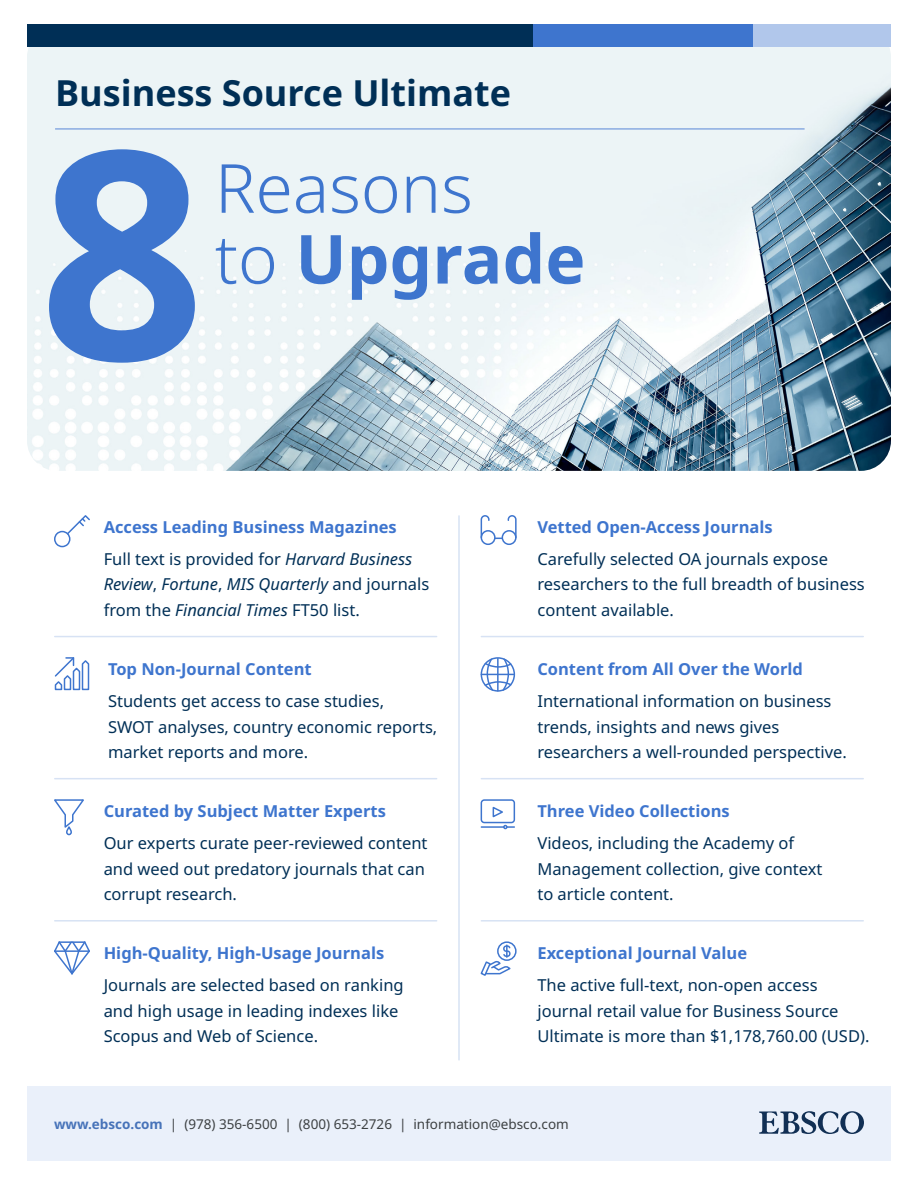
<style>
.page{position:relative;width:918px;height:1188px;background:#fff}
.page>*{position:absolute;margin:0;border:0;box-sizing:border-box;transform-origin:0 0}
.H1{font:700 291.15px "Noto Sans";color:#3e75ce}
.t1{font:300 67.65px/70.8px "Noto Sans";color:#3e75ce}
.t2{font:700 36px "Noto Sans";color:#002f56}
.t3{font:16.5px/25.5px "Noto Sans";color:#002f56}
.t4{font:700 16.5px "Noto Sans";color:#3e75ce}
.t5{font:italic 16.5px/25.5px "Noto Sans";color:#002f56}
.t6{font:13.5px "Noto Sans";color:#3c4042}
.s1{font-weight:700}
.s2{font-style:normal}
.s3{font-weight:700;color:#4773b9}
</style>
<div class="page">
<img style="left:27px;top:46px;width:864px;height:425px">
<hr style="left:55px;top:128px;width:750px;height:2px;background:#8aabe1">
<svg style="left:54px;top:515px;width:36px;height:33px"></svg>
<div style="left:27px;top:24px;width:507px;height:22px;background:#002f56"></div>
<div style="left:534px;top:24px;width:219px;height:22px;background:#3e75ce"></div>
<div style="left:753px;top:24px;width:138px;height:22px;background:#b1c7eb"></div>
<svg style="left:54px;top:657px;width:36px;height:34px"></svg>
<svg style="left:54px;top:799px;width:30px;height:29px"></svg>
<div style="left:66px;top:826px;width:6px;height:9px;border:2px solid #3e75ce;border-radius:2px"></div>
<hr style="left:55px;top:636px;width:382px;height:1px;background:#d7e2f4">
<hr style="left:481px;top:636px;width:382px;height:1px;background:#d7e2f4">
<hr style="left:55px;top:778px;width:382px;height:1px;background:#d7e2f4">
<hr style="left:481px;top:778px;width:382px;height:1px;background:#d7e2f4">
<hr style="left:55px;top:920px;width:382px;height:2px;background:#d7e2f4">
<hr style="left:481px;top:920px;width:382px;height:2px;background:#d7e2f4">
<hr style="left:458px;top:516px;width:2px;height:544px;background:#d7e2f4">
<svg style="left:54px;top:941px;width:36px;height:34px"></svg>
<div style="left:481px;top:530px;width:15px;height:15px;border:2px solid #3e75ce;border-radius:50%"></div>
<div style="left:502px;top:530px;width:15px;height:15px;border:2px solid #3e75ce;border-radius:50%"></div>
<svg style="left:480px;top:515px;width:37px;height:24px"></svg>
<div style="left:481px;top:657px;width:34px;height:35px;border:2px solid #3e75ce;border-radius:50%"></div>
<svg style="left:483px;top:657px;width:30px;height:35px"></svg>
<hr style="left:497px;top:659px;width:2px;height:32px;background:#3e75ce">
<hr style="left:481px;top:674px;width:33px;height:1px;background:#3e75ce">
<div style="left:481px;top:799px;width:34px;height:24px;border:2px solid #3e75ce;border-radius:3px"></div>
<svg style="left:492px;top:806px;width:11px;height:12px"></svg>
<hr style="left:481px;top:826px;width:23px;height:2px;background:#3e75ce">
<svg style="left:503px;top:825px;width:11px;height:4px"></svg>
<div style="left:497px;top:941px;width:20px;height:20px;border:2px solid #3e75ce;border-radius:50%"></div>
<svg style="left:480px;top:944px;width:33px;height:32px"></svg>
<div style="left:27px;top:1086px;width:864px;height:75px;background:#eaf0fa"></div>
<svg style="left:759px;top:1111px;width:105px;height:23px"></svg>
<h2 class="t2" style="left:55px;top:67px;width:458px">Business Source Ultimate</h2>
<p class="H1" style="left:39px;top:49px;width:168px">8</p>
<p class="t1" style="left:215px;top:154px;width:372px">Reasons<br>to <span class="s1">Upgrade</span></p>
<h4 class="t4" style="left:104px;top:515px;width:295px">Access Leading Business Magazines</h4>
<p class="t5" style="left:104px;top:546px;width:327px"><span class="s2">Full text is provided for</span> Harvard Business<br>Review<span class="s2">,</span> Fortune<span class="s2">,</span> MIS Quarterly <span class="s2">and journals from the</span> Financial Times <span class="s2">FT50 list.</span></p>
<h4 class="t4" style="left:108px;top:657px;width:205px">Top Non-Journal Content</h4>
<p class="t3" style="left:108px;top:689px;width:331px">Students get access to case studies,<br>SWOT analyses, country economic reports, market reports and more.</p>
<h4 class="t4" style="left:104px;top:799px;width:284px">Curated by Subject Matter Experts</h4>
<p class="t3" style="left:104px;top:831px;width:325px">Our experts curate peer-reviewed content and weed out predatory journals that can corrupt research.</p>
<h4 class="t4" style="left:104px;top:941px;width:282px">High-Quality, High-Usage Journals</h4>
<p class="t3" style="left:104px;top:973px;width:301px">Journals are selected based on ranking and high usage in leading indexes like<br>Scopus and Web of Science.</p>
<h4 class="t4" style="left:537px;top:515px;width:237px">Vetted Open-Access Journals</h4>
<p class="t3" style="left:537px;top:547px;width:329px">Carefully selected OA journals expose researchers to the full breadth of business content available.</p>
<h4 class="t4" style="left:537px;top:657px;width:267px">Content from All Over the World</h4>
<p class="t3" style="left:537px;top:689px;width:311px">International information on business trends, insights and news gives researchers a well-rounded perspective.</p>
<h4 class="t4" style="left:537px;top:799px;width:194px">Three Video Collections</h4>
<p class="t3" style="left:537px;top:831px;width:287px">Videos, including the Academy of<br>Management collection, give context to article content.</p>
<h4 class="t4" style="left:537px;top:941px;width:211px">Exceptional Journal Value</h4>
<p class="t3" style="left:537px;top:973px;width:334px">The active full-text, non-open access journal retail value for Business Source<br>Ultimate is more than $1,178,760.00 (USD).</p>
<p class="t6" style="left:54px;top:1114px;width:516px"><span class="s3">www.ebsco.com</span> | (978) 356-6500 | (800) 653-2726 | information@ebsco.com</p>
</div>
